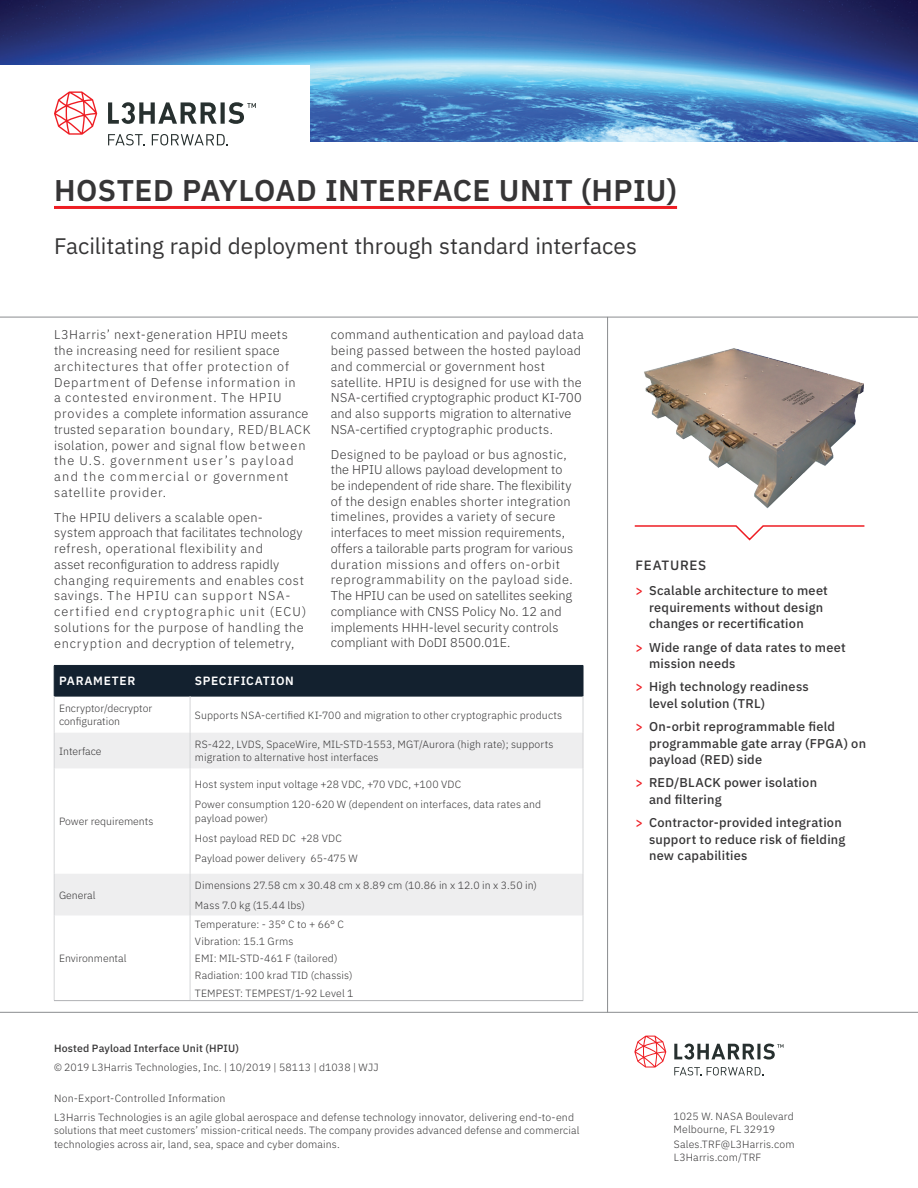
<style>
.page{position:relative;width:918px;height:1188px;background:#fff}
.page>*{position:absolute;margin:0;border:0;box-sizing:border-box;transform-origin:0 0}
.t1{font:600 30px "IBM Plex Sans";letter-spacing:.015em;color:#363536}
.t2{font:22.5px "IBM Plex Sans";color:#363536}
.t3{font:500 13.5px "IBM Plex Sans";letter-spacing:.05em;color:#363536}
.t4{font:300 12.75px/15.8px "IBM Plex Sans";letter-spacing:.03em;color:#363536}
.t5{font:300 12.75px/15.8px "IBM Plex Sans";letter-spacing:.01em;color:#363536}
.t6{font:300 12.75px/15.8px "IBM Plex Sans";letter-spacing:.06em;color:#363536}
.t7{font:500 12.75px/16.5px "IBM Plex Sans";letter-spacing:.02em;color:#363536}
.t8{font:600 12px "IBM Plex Sans";letter-spacing:.06em;color:#fff}
.t9{font:300 10.5px/13.5px "IBM Plex Sans";letter-spacing:.015em;color:#363536}
.t10{font:500 10.5px "IBM Plex Sans";letter-spacing:.015em;color:#363536}
.s1{color:#ee1d23}
</style>
<div class="page">
<hr style="left:54px;top:206px;width:623px;height:3px;background:#ee1d23">
<div style="left:55px;top:666px;width:528px;height:30px;background:#13212f"></div>
<svg style="left:55px;top:733px;width:528px;height:182px"></svg>
<hr style="left:54px;top:665px;width:136px;height:1px;background:#13212f">
<hr style="left:54px;top:666px;width:1px;height:30px;background:#13212f">
<hr style="left:54px;top:696px;width:136px;height:1px;background:#13212f">
<hr style="left:190px;top:665px;width:393px;height:1px;background:#13212f">
<hr style="left:190px;top:696px;width:393px;height:1px;background:#13212f">
<hr style="left:54px;top:696px;width:1px;height:37px;background:#d4d5d7">
<hr style="left:54px;top:733px;width:1px;height:35px;background:#d4d5d7">
<hr style="left:54px;top:768px;width:1px;height:106px;background:#d4d5d7">
<hr style="left:54px;top:874px;width:1px;height:41px;background:#d4d5d7">
<hr style="left:54px;top:915px;width:1px;height:85px;background:#d4d5d7">
<hr style="left:190px;top:666px;width:1px;height:30px;background:#13212f">
<hr style="left:583px;top:666px;width:1px;height:30px;background:#13212f">
<hr style="left:190px;top:696px;width:1px;height:37px;background:#d4d5d7">
<hr style="left:190px;top:733px;width:1px;height:35px;background:#d4d5d7">
<hr style="left:190px;top:768px;width:1px;height:106px;background:#d4d5d7">
<hr style="left:190px;top:874px;width:1px;height:41px;background:#d4d5d7">
<hr style="left:190px;top:915px;width:1px;height:85px;background:#d4d5d7">
<hr style="left:583px;top:696px;width:1px;height:37px;background:#d4d5d7">
<hr style="left:583px;top:733px;width:1px;height:35px;background:#d4d5d7">
<hr style="left:583px;top:768px;width:1px;height:106px;background:#d4d5d7">
<hr style="left:583px;top:874px;width:1px;height:41px;background:#d4d5d7">
<hr style="left:583px;top:915px;width:1px;height:85px;background:#d4d5d7">
<hr style="left:54px;top:1000px;width:136px;height:1px;background:#b0b1b5">
<hr style="left:190px;top:1000px;width:393px;height:1px;background:#b0b1b5">
<hr style="left:0;top:1012px;width:918px;height:1px;background:#8a8c8f">
<img style="left:644px;top:348px;width:220px;height:161px">
<img style="left:0;top:0;width:918px;height:142px">
<svg style="left:634px;top:525px;width:231px;height:16px"></svg>
<hr style="left:607px;top:317px;width:1px;height:695px;background:#8a8c8f">
<hr style="left:0;top:317px;width:918px;height:1px;background:#8a8c8f">
<svg style="left:634px;top:1036px;width:32px;height:32px"></svg>
<svg style="left:674px;top:1067px;width:27px;height:8px"></svg>
<svg style="left:707px;top:1067px;width:56px;height:9px"></svg>
<svg style="left:674px;top:1044px;width:109px;height:16px"></svg>
<div style="left:0;top:65px;width:310px;height:89px;background:#fff"></div>
<svg style="left:54px;top:91px;width:43px;height:44px"></svg>
<svg style="left:108px;top:134px;width:37px;height:11px"></svg>
<svg style="left:152px;top:134px;width:76px;height:11px"></svg>
<svg style="left:108px;top:102px;width:148px;height:22px"></svg>
<h1 class="t1" style="left:54px;top:167px;width:625px">HOSTED PAYLOAD INTERFACE UNIT (HPIU)</h1>
<h2 class="t2" style="left:54px;top:229px;width:585px">Facilitating rapid deployment through standard interfaces</h2>
<p class="t6" style="left:54px;top:326px;width:258px">L3Harris’ next-generation HPIU meets<br>the increasing need for resilient space architectures that offer protection of Department of Defense information in<br>a contested environment. The HPIU provides a complete information assurance trusted separation boundary, RED/BLACK isolation, power and signal flow between the U.S. government user’s payload and the commercial or government satellite provider.</p>
<p class="t4" style="left:54px;top:508px;width:254px">The HPIU delivers a scalable open&shy;system approach that facilitates technology refresh, operational flexibility and<br>asset reconfiguration to address rapidly changing requirements and enables cost savings. The HPIU can support NSA&shy;certified end cryptographic unit (ECU) solutions for the purpose of handling the encryption and decryption of telemetry,</p>
<p class="t4" style="left:331px;top:326px;width:255px">command authentication and payload data being passed between the hosted payload and commercial or government host satellite. HPIU is designed for use with the NSA-certified cryptographic product KI-700 and also supports migration to alternative NSA-certified cryptographic products.</p>
<p class="t5" style="left:331px;top:445px;width:244px">Designed to be payload or bus agnostic, the HPIU allows payload development to be independent of ride share. The flexibility of the design enables shorter integration timelines, provides a variety of secure interfaces to meet mission requirements, offers a tailorable parts program for various duration missions and offers on-orbit reprogrammability on the payload side.<br>The HPIU can be used on satellites seeking compliance with CNSS Policy No. 12 and implements HHH-level security controls compliant with DoDI 8500.01E.</p>
<p class="t8" style="left:59px;top:672px;width:78px">PARAMETER</p>
<p class="t8" style="left:195px;top:672px;width:100px">SPECIFICATION</p>
<p class="t9" style="left:59px;top:700px;width:95px">Encryptor/decryptor configuration</p>
<p class="t9" style="left:195px;top:707px;width:369px">Supports NSA-certified KI-700 and migration to other cryptographic products</p>
<p class="t9" style="left:59px;top:743px;width:44px">Interface</p>
<p class="t9" style="left:195px;top:737px;width:360px">RS-422, LVDS, SpaceWire, MIL-STD-1553, MGT/Aurora (high rate); supports migration to alternative host interfaces</p>
<p class="t9" style="left:59px;top:814px;width:96px">Power requirements</p>
<p class="t9" style="left:195px;top:773px;width:348px;line-height:20.2px">Host system input voltage +28 VDC, +70 VDC, +100 VDC<br>Power consumption 120-620 W (dependent on interfaces, data rates and</p>
<p class="t9" style="left:195px;top:807px;width:164px;line-height:20.2px">payload power)<br>Host payload RED DC +28 VDC<br>Payload power delivery 65-475 W</p>
<p class="t9" style="left:59px;top:887px;width:38px">General</p>
<p class="t9" style="left:195px;top:874px;width:344px;line-height:20.2px">Dimensions 27.58 cm x 30.48 cm x 8.89 cm (10.86 in x 12.0 in x 3.50 in)<br>Mass 7.0 kg (15.44 lbs)</p>
<p class="t9" style="left:59px;top:951px;width:69px">Environmental</p>
<p class="t9" style="left:195px;top:914px;width:160px;line-height:17.2px">Temperature: - 35° C to + 66° C<br>Vibration: 15.1 Grms<br>EMI: MIL-STD-461 F (tailored)<br>Radiation: 100 krad TID (chassis)<br>TEMPEST: TEMPEST/1-92 Level 1</p>
<p class="t10" style="left:54px;top:1040px;width:186px">Hosted Payload Interface Unit (HPIU)</p>
<p class="t9" style="left:54px;top:1059px;width:326px">© 2019 L3Harris Technologies, Inc. | 10/2019 | 58113 | d1038 | WJJ</p>
<p class="t9" style="left:54px;top:1088px;width:522px;line-height:18.8px">Non-Export-Controlled Information<br>L3Harris Technologies is an agile global aerospace and defense technology innovator, delivering end-to-end</p>
<p class="t9" style="left:54px;top:1123px;width:527px">solutions that meet customers’ mission-critical needs. The company provides advanced defense and commercial technologies across air, land, sea, space and cyber domains.</p>
<p class="t3" style="left:636px;top:555px;width:72px">FEATURES</p>
<p class="t7" style="left:649px;top:582px;width:180px;text-indent:-14px"><span class="s1">&gt;</span> Scalable architecture to meet requirements without design changes or recertification</p>
<p class="t7" style="left:649px;top:638px;width:198px;text-indent:-14px"><span class="s1">&gt;</span> Wide range of data rates to meet mission needs</p>
<p class="t7" style="left:649px;top:678px;width:161px;text-indent:-14px"><span class="s1">&gt;</span> High technology readiness level solution (TRL)</p>
<p class="t7" style="left:649px;top:717px;width:219px;text-indent:-14px"><span class="s1">&gt;</span> On-orbit reprogrammable field programmable gate array (FPGA) on payload (RED) side</p>
<p class="t7" style="left:649px;top:774px;width:170px;text-indent:-14px"><span class="s1">&gt;</span> RED/BLACK power isolation and filtering</p>
<p class="t7" style="left:649px;top:813px;width:198px;text-indent:-14px"><span class="s1">&gt;</span> Contractor-provided integration support to reduce risk of fielding new capabilities</p>
<p class="t9" style="left:674px;top:1109px;width:122px">1025 W. NASA Boulevard<br>Melbourne, FL 32919</p>
<p class="t9" style="left:674px;top:1136px;width:122px">Sales.TRF@L3Harris.com<br>L3Harris.com/TRF</p>
</div>
